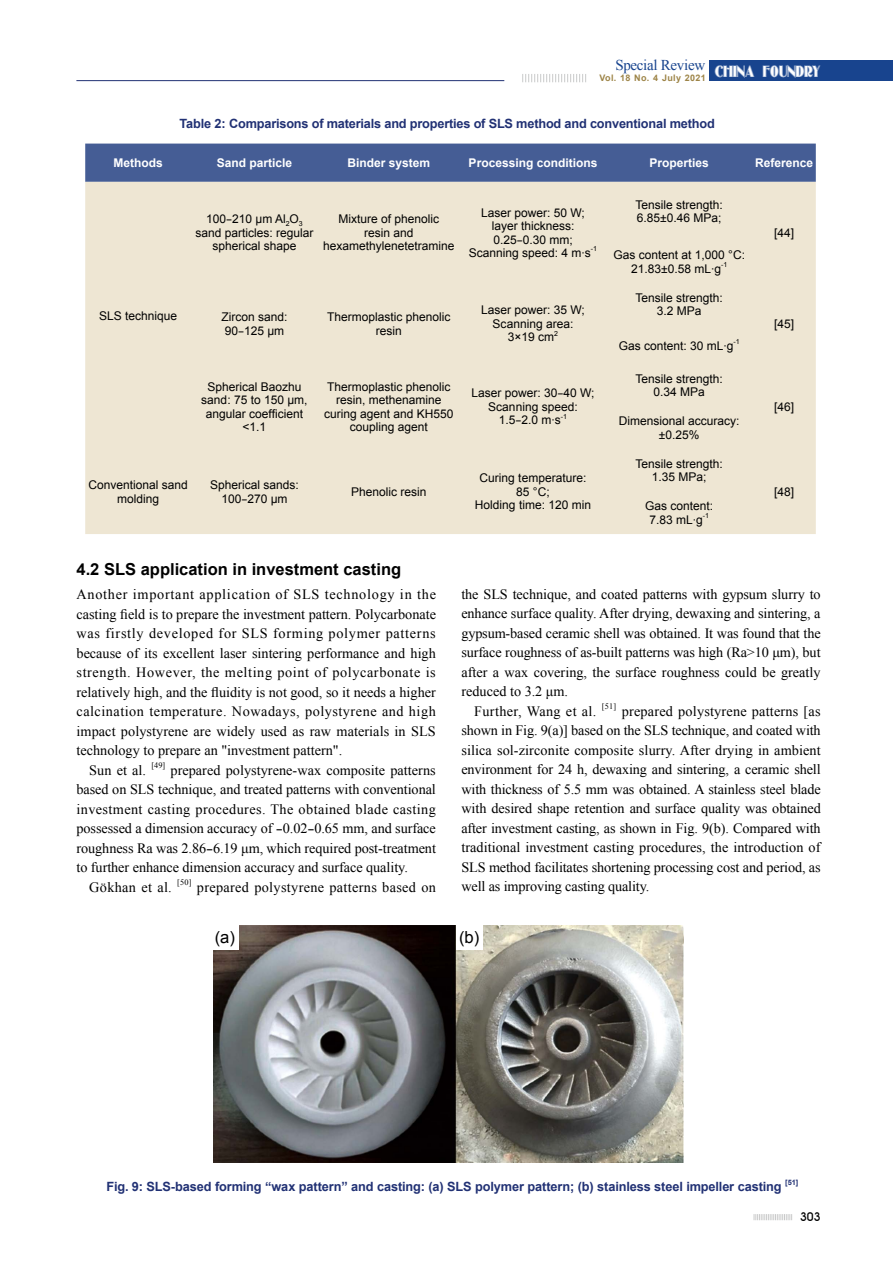
<style>
.page{position:relative;width:893px;height:1263px;background:#fff}
.page>*{position:absolute;margin:0;border:0;box-sizing:border-box;transform-origin:0 0}
.t1{font:16.65px "Arial";color:#000}
.t2{font:700 16.5px "Arial";color:#000}
.t3{font:15.6px "Oldgate Lane Outline";color:#fff}
.t4{font:15px "Times New Roman";letter-spacing:-.02em;color:#18448e}
.t5{font:14.25px/19.5px "Times New Roman";color:#000;text-align:justify}
.t6{font:14.25px "Times New Roman";letter-spacing:.025em;color:#000}
.t7{font:14.25px "Times New Roman";letter-spacing:.05em;color:#000}
.t8{font:14.25px "Times New Roman";letter-spacing:.035em;color:#000}
.t9{font:14.25px "Times New Roman";letter-spacing:.04em;color:#000}
.t10{font:700 12.75px "Arial";letter-spacing:-.015em;color:#213174}
.t11{font:12px/13.5px "Arial";color:#000;text-align:center}
.t12{font:700 12px "Arial";color:#fff}
.t13{font:500 12px "Avant Garde IT Cby BT";color:#000}
.t14{font:700 9px "Arial";letter-spacing:.04em;color:#9d8447}
.t15{font:8.25px "Times New Roman";color:#000}
.t16{font:700 7.5px "Arial";color:#213174}
.t17{font:7.05px "Arial";color:#000}
</style>
<div class="page">
<svg style="left:754px;top:1214px;width:38px;height:6px"></svg>
<div style="left:709px;top:60px;width:184px;height:21px;background:#18448e"></div>
<svg style="left:522px;top:74px;width:64px;height:8px"></svg>
<hr style="left:76px;top:80px;width:428px;height:1px;background:#213174">
<div style="left:85px;top:144px;width:731px;height:38px;background:#455d95"></div>
<div style="left:85px;top:182px;width:731px;height:352px;background:#eee6d3"></div>
<img style="left:213px;top:926px;width:471px;height:237px">
<div style="left:212px;top:925px;width:27px;height:25px;background:#fff"></div>
<div style="left:457px;top:925px;width:26px;height:25px;background:#fff"></div>
<p class="t4" style="left:615px;top:55px;width:91px">Special Review</p>
<p class="t14" style="left:600px;top:72px;width:108px">Vol. 18 No. 4 July 2021</p>
<p class="t3" style="left:715px;top:62px;width:107px">CHINA FOUNDRY</p>
<p class="t10" style="left:179px;top:115px;width:537px">Table 2: Comparisons of materials and properties of SLS method and conventional method</p>
<p class="t12" style="left:113px;top:155px;width:51px">Methods</p>
<p class="t12" style="left:217px;top:155px;width:77px">Sand particle</p>
<p class="t12" style="left:348px;top:155px;width:84px">Binder system</p>
<p class="t12" style="left:469px;top:155px;width:130px">Processing conditions</p>
<p class="t12" style="left:650px;top:155px;width:61px">Properties</p>
<p class="t12" style="left:755px;top:155px;width:60px">Reference</p>
<p class="t11" style="left:99px;top:309px;width:80px">SLS technique</p>
<p class="t11" style="left:195px;top:212px;width:120px">100-210 μm Al<sub>2</sub>O<sub>3 </sub>sand particles: regular spherical shape</p>
<p class="t11" style="left:323px;top:212px;width:133px">Mixture of phenolic<br>resin and hexamethylenetetramine</p>
<p class="t11" style="left:469px;top:206px;width:124px">Laser power: 50 W; layer thickness:<br>0.25-0.30 mm;<br>Scanning speed: 4 m·s</p>
<p class="t17" style="left:591px;top:244px;width:8px">-1</p>
<p class="t11" style="left:221px;top:310px;width:68px;text-align:left">Zircon sand:<br>90-125 μm</p>
<p class="t11" style="left:327px;top:310px;width:125px">Thermoplastic phenolic resin</p>
<p class="t11" style="left:481px;top:303px;width:105px">Laser power: 35 W;<br>Scanning area:<br>3×19 cm</p>
<p class="t17" style="left:554px;top:328px;width:5px">2</p>
<p class="t11" style="left:201px;top:380px;width:108px">Spherical Baozhu sand: 75 to 150 μm, angular coefficient &lt;1.1</p>
<p class="t11" style="left:324px;top:380px;width:131px">Thermoplastic phenolic resin, methenamine curing agent and KH550 coupling agent</p>
<p class="t11" style="left:471px;top:386px;width:125px">Laser power: 30-40 W;<br>Scanning speed:<br>1.5-2.0 m·s</p>
<p class="t17" style="left:561px;top:411px;width:8px">-1</p>
<p class="t11" style="left:88px;top:478px;width:101px">Conventional sand molding</p>
<p class="t11" style="left:210px;top:478px;width:90px">Spherical sands:<br>100-270 μm</p>
<p class="t11" style="left:351px;top:485px;width:77px">Phenolic resin</p>
<p class="t11" style="left:475px;top:471px;width:118px">Curing temperature:<br>85 °C;<br>Holding time: 120 min</p>
<p class="t11" style="left:635px;top:198px;width:89px;text-align:left">Tensile strength:<br>6.85±0.46 MPa;</p>
<p class="t11" style="left:613px;top:249px;width:133px">Gas content at 1,000 °C:<br>21.83±0.58 mL·g</p>
<p class="t17" style="left:721px;top:260px;width:8px">-1</p>
<p class="t11" style="left:635px;top:291px;width:89px">Tensile strength:<br>3.2 MPa</p>
<p class="t11" style="left:619px;top:339px;width:116px">Gas content: 30 mL·g</p>
<p class="t17" style="left:733px;top:337px;width:8px">-1</p>
<p class="t11" style="left:635px;top:372px;width:89px">Tensile strength:<br>0.34 MPa</p>
<p class="t11" style="left:619px;top:414px;width:122px">Dimensional accuracy: ±0.25%</p>
<p class="t11" style="left:635px;top:457px;width:89px">Tensile strength:<br>1.35 MPa;</p>
<p class="t11" style="left:645px;top:499px;width:70px">Gas content:<br>7.83 mL·g</p>
<p class="t17" style="left:703px;top:511px;width:8px">-1</p>
<p class="t11" style="left:774px;top:226px;width:22px">[44]</p>
<p class="t11" style="left:774px;top:317px;width:22px">[45]</p>
<p class="t11" style="left:774px;top:400px;width:22px">[46]</p>
<p class="t11" style="left:774px;top:485px;width:22px">[48]</p>
<p class="t2" style="left:77px;top:559px;width:326px">4.2 SLS application in investment casting</p>
<p class="t7" style="left:77px;top:585px;width:361px">Another important application of SLS technology in the</p>
<p class="t5" style="left:77px;top:604px;width:361px">casting field is to prepare the investment pattern. Polycarbonate</p>
<p class="t7" style="left:77px;top:624px;width:361px">was firstly developed for SLS forming polymer patterns</p>
<p class="t5" style="left:77px;top:643px;width:361px">because of its excellent laser sintering performance and high</p>
<p class="t9" style="left:77px;top:663px;width:361px">strength. However, the melting point of polycarbonate is</p>
<p class="t5" style="left:77px;top:682px;width:361px">relatively high, and the fluidity is not good, so it needs a higher</p>
<p class="t8" style="left:77px;top:702px;width:361px">calcination temperature. Nowadays, polystyrene and high</p>
<p class="t5" style="left:77px;top:721px;width:361px">impact polystyrene are widely used as raw materials in SLS</p>
<p class="t5" style="left:77px;top:740px;width:267px">technology to prepare an "investment pattern".</p>
<p class="t5" style="left:89px;top:760px;width:58px">Sun et al.</p>
<p class="t15" style="left:151px;top:759px;width:15px">[49]</p>
<p class="t5" style="left:171px;top:760px;width:267px">prepared polystyrene-wax composite patterns</p>
<p class="t5" style="left:77px;top:779px;width:361px">based on SLS technique, and treated patterns with conventional</p>
<p class="t6" style="left:77px;top:799px;width:361px">investment casting procedures. The obtained blade casting</p>
<p class="t5" style="left:77px;top:818px;width:361px">possessed a dimension accuracy of -0.02-0.65 mm, and surface</p>
<p class="t5" style="left:77px;top:838px;width:361px">roughness Ra was 2.86-6.19 μm, which required post-treatment</p>
<p class="t5" style="left:77px;top:857px;width:333px">to further enhance dimension accuracy and surface quality.</p>
<p class="t6" style="left:89px;top:877px;width:84px">Gökhan et al.</p>
<p class="t15" style="left:177px;top:876px;width:16px">[50]</p>
<p class="t6" style="left:197px;top:877px;width:241px">prepared polystyrene patterns based on</p>
<p class="t5" style="left:461px;top:584px;width:361px">the SLS technique, and coated patterns with gypsum slurry to</p>
<p class="t5" style="left:461px;top:603px;width:361px">enhance surface quality. After drying, dewaxing and sintering, a</p>
<p class="t5" style="left:461px;top:623px;width:361px">gypsum-based ceramic shell was obtained. It was found that the</p>
<p class="t5" style="left:461px;top:642px;width:361px">surface roughness of as-built patterns was high (Ra&gt;10 μm), but</p>
<p class="t5" style="left:461px;top:662px;width:361px">after a wax covering, the surface roughness could be greatly</p>
<p class="t5" style="left:461px;top:681px;width:108px">reduced to 3.2 μm.</p>
<p class="t6" style="left:474px;top:701px;width:124px">Further, Wang et al.</p>
<p class="t15" style="left:602px;top:701px;width:16px">[51]</p>
<p class="t5" style="left:461px;top:701px;width:361px;text-indent:160px">prepared polystyrene patterns [as shown in Fig. 9(a)] based on the SLS technique, and coated with silica sol-zirconite composite slurry. After drying in ambient environment for 24 h, dewaxing and sintering, a ceramic shell with thickness of 5.5 mm was obtained. A stainless steel blade with desired shape retention and surface quality was obtained after investment casting, as shown in Fig. 9(b). Compared with traditional investment casting procedures, the introduction of SLS method facilitates shortening processing cost and period, as well as improving casting quality.</p>
<p class="t1" style="left:215px;top:926px;width:22px">(a)</p>
<p class="t1" style="left:459px;top:926px;width:22px">(b)</p>
<p class="t10" style="left:106px;top:1178px;width:677px">Fig. 9: SLS-based forming “wax pattern” and casting: (a) SLS polymer pattern; (b) stainless steel impeller casting</p>
<p class="t16" style="left:785px;top:1177px;width:14px">[51]</p>
<p class="t13" style="left:800px;top:1209px;width:22px">303</p>
</div>
